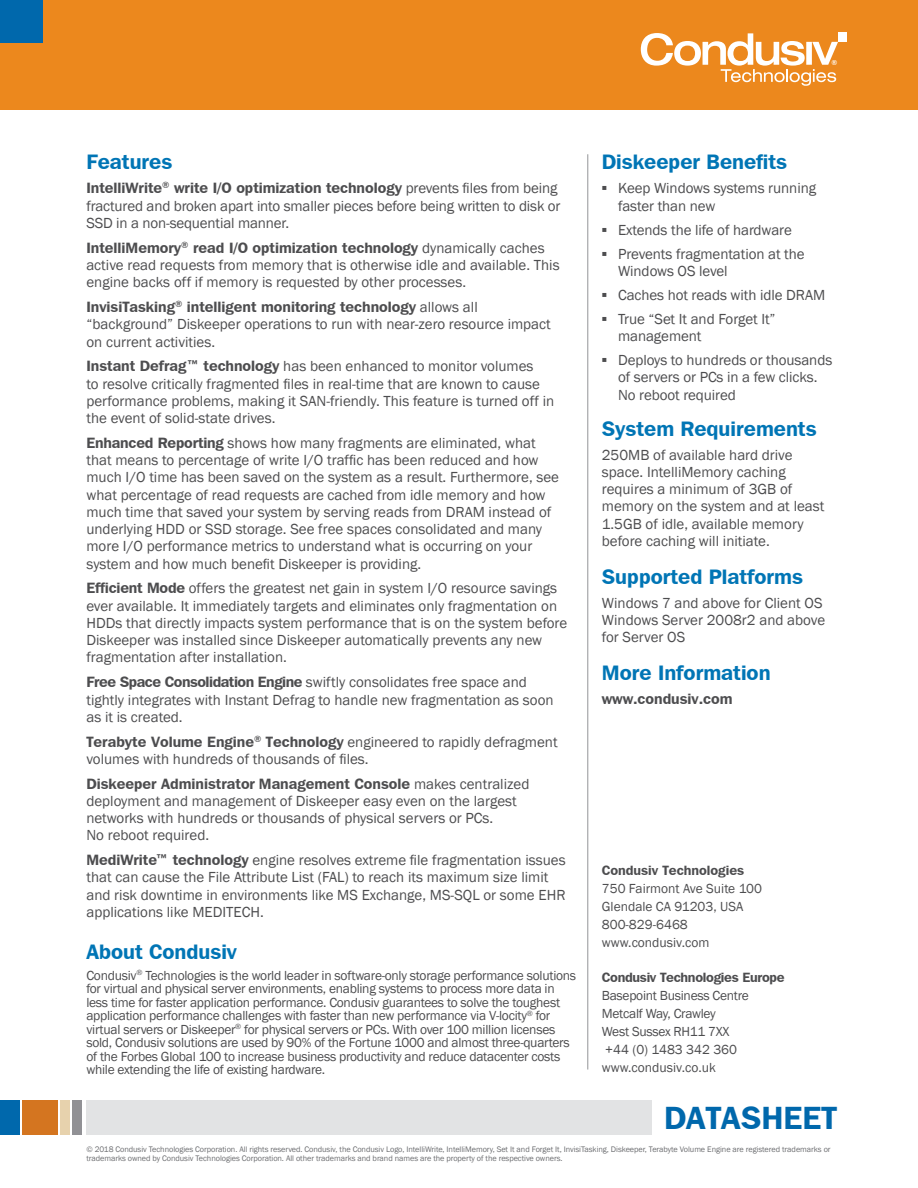
<style>
.page{position:relative;width:918px;height:1188px;background:#fff}
.page>*{position:absolute;margin:0;border:0;box-sizing:border-box;transform-origin:0 0}
.t1{font:600 32.25px "Franklin Gothic IT Cby BT";color:#0068ac}
.t2{font:600 21px "Franklin Gothic IT Cby BT";color:#0075b5}
.t3{font:15px/17.2px "Franklin Gothic";color:#4d4d4f}
.t4{font:600 15px "Franklin Gothic IT Cby BT";color:#4d4d4f}
.t5{font:13.5px/13.5px "Franklin Gothic";letter-spacing:-.02em;color:#4d4d4f}
.t6{font:13.5px/18px "Franklin Gothic";color:#4d4d4f}
.t7{font:600 13.5px "Franklin Gothic IT Cby BT";letter-spacing:-.02em;color:#4d4d4f}
.t8{font:600 13.5px "Franklin Gothic IT Cby BT";color:#4d4d4f}
.t9{font:8.25px/9.8px "Franklin Gothic";letter-spacing:-.005em;color:#6d6e71}
.t10{font:600 7.05px "Franklin Gothic IT Cby BT";color:#fff}
.s1{font-family:"Franklin Gothic";font-weight:400}
.s2{font-family:"Franklin Gothic IT Cby BT";font-weight:600}
.s3{font-weight:500}
</style>
<div class="page">
<hr style="left:587px;top:154px;width:1px;height:916px;background:#939598">
<div style="left:0;top:0;width:918px;height:110px;background:#ec881d"></div>
<svg style="left:641px;top:33px;width:197px;height:53px"></svg>
<div style="left:838px;top:33px;width:9px;height:9px;background:#fff"></div>
<div style="left:0;top:0;width:43px;height:42px;background:#0068ac"></div>
<div style="left:0;top:1100px;width:20px;height:34px;background:#0068ac"></div>
<div style="left:22px;top:1100px;width:35px;height:34px;background:#d47520"></div>
<div style="left:60px;top:1100px;width:10px;height:34px;background:#e7d2ad"></div>
<div style="left:73px;top:1100px;width:9px;height:34px;background:#919195"></div>
<div style="left:86px;top:1100px;width:565px;height:34px;background:#e2e3e4"></div>
<p class="t10" style="left:832px;top:58px;width:7px">®</p>
<h2 class="t2" style="left:86px;top:149px;width:87px">Features</h2>
<p class="t4" style="left:86px;top:179px;width:473px">IntelliWrite<sup>®</sup> write I/O optimization technology <span class="s1">prevents files from being</span></p>
<p class="t3" style="left:86px;top:197px;width:476px">fractured and broken apart into smaller pieces before being written to disk or<br>SSD in a non-sequential manner.</p>
<p class="t4" style="left:86px;top:238px;width:460px">IntelliMemory<sup>®</sup> read I/O optimization technology <span class="s1">dynamically caches</span></p>
<p class="t3" style="left:86px;top:257px;width:475px">active read requests from memory that is otherwise idle and available. This engine backs off if memory is requested by other processes.</p>
<p class="t4" style="left:86px;top:297px;width:393px">InvisiTasking<sup>®</sup> intelligent monitoring technology <span class="s1">allows all</span></p>
<p class="t3" style="left:86px;top:316px;width:466px">“background” Diskeeper operations to run with near-zero resource impact on current activities.</p>
<p class="t3" style="left:86px;top:358px;width:469px"><span class="s2">Instant Defrag™ technology</span> has been enhanced to monitor volumes<br>to resolve critically fragmented files in real-time that are known to cause performance problems, making it SAN-friendly. This feature is turned off in the event of solid-state drives.</p>
<p class="t3" style="left:86px;top:435px;width:474px"><span class="s2">Enhanced Reporting</span> shows how many fragments are eliminated, what that means to percentage of write I/O traffic has been reduced and how much I/O time has been saved on the system as a result. Furthermore, see what percentage of read requests are cached from idle memory and how much time that saved your system by serving reads from DRAM instead of underlying HDD or SSD storage. See free spaces consolidated and many more I/O performance metrics to understand what is occurring on your system and how much benefit Diskeeper is providing.</p>
<p class="t3" style="left:86px;top:580px;width:483px"><span class="s2">Efficient Mode</span> offers the greatest net gain in system I/O resource savings ever available. It immediately targets and eliminates only fragmentation on HDDs that directly impacts system performance that is on the system before Diskeeper was installed since Diskeeper automatically prevents any new fragmentation after installation.</p>
<p class="t3" style="left:86px;top:674px;width:469px"><span class="s2">Free Space Consolidation Engine</span> swiftly consolidates free space and tightly integrates with Instant Defrag to handle new fragmentation as soon as it is created.</p>
<p class="t4" style="left:86px;top:732px;width:473px">Terabyte Volume Engine<sup>®</sup> Technology <span class="s1">engineered to rapidly defragment</span></p>
<p class="t3" style="left:86px;top:751px;width:284px">volumes with hundreds of thousands of files.</p>
<p class="t4" style="left:86px;top:774px;width:445px">Diskeeper Administrator Management Console <span class="s1">makes centralized</span></p>
<p class="t3" style="left:86px;top:793px;width:432px">deployment and management of Diskeeper easy even on the largest networks with hundreds or thousands of physical servers or PCs.<br>No reboot required.</p>
<p class="t3" style="left:86px;top:852px;width:481px"><span class="s2">MediWrite™ technology</span> engine resolves extreme file fragmentation issues that can cause the File Attribute List (FAL) to reach its maximum size limit and risk downtime in environments like MS Exchange, MS-SQL or some EHR applications like MEDITECH.</p>
<h2 class="t2" style="left:86px;top:939px;width:152px">About Condusiv</h2>
<p class="t5" style="left:86px;top:969px;width:491px">Condusiv<sup>®</sup> Technologies is the world leader in software-only storage performance solutions for virtual and physical server environments, enabling systems to process more data in less time for faster application performance. Condusiv guarantees to solve the toughest application performance challenges with faster than new performance via V-locity<sup>®</sup> for virtual servers or Diskeeper<sup>®</sup> for physical servers or PCs. With over 100 million licenses sold, Condusiv solutions are used by 90% of the Fortune 1000 and almost three-quarters of the Forbes Global 100 to increase business productivity and reduce datacenter costs while extending the life of existing hardware.</p>
<h2 class="t2" style="left:602px;top:149px;width:187px">Diskeeper Benefits</h2>
<p class="t3" style="left:618px;top:180px;width:200px;text-indent:-16px"><span class="s3">▪</span> Keep Windows systems running faster than new</p>
<p class="t3" style="left:602px;top:221px;width:192px"><span class="s3">▪</span> Extends the life of hardware</p>
<p class="t3" style="left:618px;top:245px;width:188px;text-indent:-16px"><span class="s3">▪</span> Prevents fragmentation at the<br>Windows OS level</p>
<p class="t3" style="left:602px;top:287px;width:225px"><span class="s3">▪</span> Caches hot reads with idle DRAM</p>
<p class="t3" style="left:618px;top:311px;width:159px;text-indent:-16px"><span class="s3">▪</span> True “Set It and Forget It” management</p>
<p class="t3" style="left:618px;top:352px;width:216px;text-indent:-16px"><span class="s3">▪</span> Deploys to hundreds or thousands of servers or PCs in a few clicks.<br>No reboot required</p>
<h2 class="t2" style="left:602px;top:415px;width:216px">System Requirements</h2>
<p class="t3" style="left:602px;top:446px;width:224px">250MB of available hard drive space. IntelliMemory caching requires a minimum of 3GB of memory on the system and at least<br>1.5GB of idle, available memory before caching will initiate.</p>
<h2 class="t2" style="left:602px;top:563px;width:203px">Supported Platforms</h2>
<p class="t3" style="left:602px;top:595px;width:225px">Windows 7 and above for Client OS<br>Windows Server 2008r2 and above for Server OS</p>
<h2 class="t2" style="left:602px;top:660px;width:170px">More Information</h2>
<p class="t4" style="left:602px;top:690px;width:132px">www.condusiv.com</p>
<p class="t8" style="left:602px;top:862px;width:144px">Condusiv Technologies</p>
<p class="t6" style="left:602px;top:880px;width:162px">750 Fairmont Ave Suite 100<br>Glendale CA 91203, USA<br>800-829-6468 www.condusiv.com</p>
<p class="t7" style="left:602px;top:969px;width:184px">Condusiv Technologies Europe</p>
<p class="t5" style="left:602px;top:987px;width:149px;line-height:18px">Basepoint Business Centre<br>Metcalf Way, Crawley<br>West Sussex RH11 7XX +44 (0) 1483 342 360 www.condusiv.co.uk</p>
<h1 class="t1" style="left:664px;top:1097px;width:174px">DATASHEET</h1>
<p class="t9" style="left:86px;top:1144px;width:746px">© 2018 Condusiv Technologies Corporation. All rights reserved. Condusiv, the Condusiv Logo, IntelliWrite, IntelliMemory, Set It and Forget It, InvisiTasking, Diskeeper, Terabyte Volume Engine are registered trademarks or trademarks owned by Condusiv Technologies Corporation. All other trademarks and brand names are the property of the respective owners.</p>
</div>
